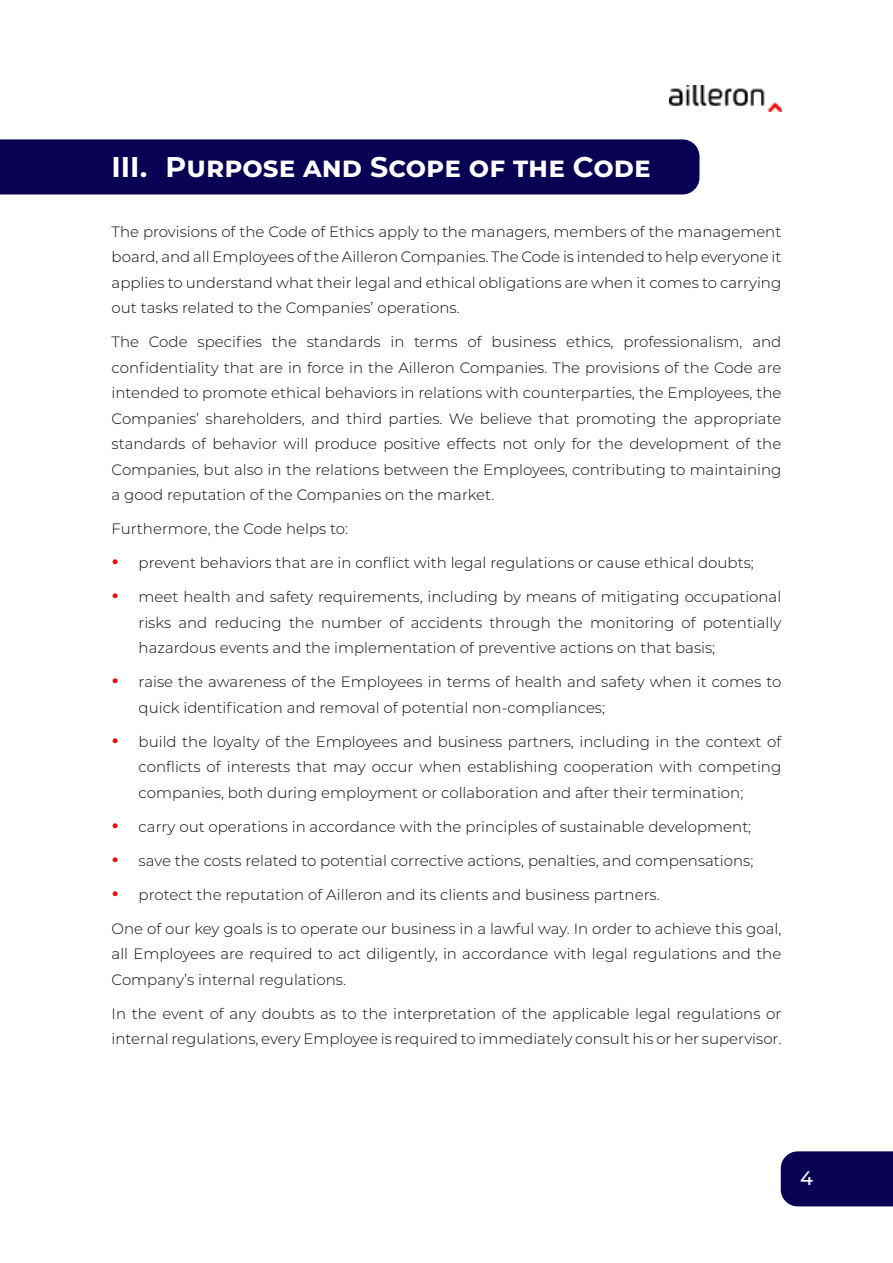
<style>
.page{position:relative;width:893px;height:1263px;background:#fff}
.page>*{position:absolute;margin:0;border:0;box-sizing:border-box;transform-origin:0 0}
.t1{font:700 28.5px "Montserrat";color:#fff}
.t2{font:500 19.5px "Montserrat";color:#fff}
.t3{font:300 15px/25.5px "Montserrat";color:#0a0a0a;text-align:justify}
.s1{font-weight:600;font-size:22.5px;color:#ef0606}
</style>
<div class="page">
<img style="left:669px;top:85px;width:112px;height:27px">
<div style="left:781px;top:1151px;width:112px;height:55px;background:#090153"></div>
<div style="left:0;top:139px;width:699px;height:55px;background:#090153"></div>
<h1 class="t1" style="left:112px;top:146px;width:540px">III. Purpose and Scope of the Code</h1>
<p class="t3" style="left:112px;top:218px;width:671px">The provisions of the Code of Ethics apply to the managers, members of the management board, and all Employees of the Ailleron Companies. The Code is intended to help everyone it applies to understand what their legal and ethical obligations are when it comes to carrying out tasks related to the Companies’ operations.</p>
<p class="t3" style="left:112px;top:329px;width:671px">The Code specifies the standards in terms of business ethics, professionalism, and confidentiality that are in force in the Ailleron Companies. The provisions of the Code are intended to promote ethical behaviors in relations with counterparties, the Employees, the Companies’ shareholders, and third parties. We believe that promoting the appropriate standards of behavior will produce positive effects not only for the development of the Companies, but also in the relations between the Employees, contributing to maintaining a good reputation of the Companies on the market.</p>
<p class="t3" style="left:112px;top:516px;width:238px">Furthermore, the Code helps to:</p>
<p class="t3" style="left:112px;top:550px;width:644px"><span class="s1">•</span> prevent behaviors that are in conflict with legal regulations or cause ethical doubts;</p>
<p class="t3" style="left:139px;top:584px;width:644px;text-indent:-27px"><span class="s1">•</span> meet health and safety requirements, including by means of mitigating occupational risks and reducing the number of accidents through the monitoring of potentially hazardous events and the implementation of preventive actions on that basis;</p>
<p class="t3" style="left:139px;top:669px;width:644px;text-indent:-27px"><span class="s1">•</span> raise the awareness of the Employees in terms of health and safety when it comes to quick identification and removal of potential non-compliances;</p>
<p class="t3" style="left:139px;top:728px;width:644px;text-indent:-27px"><span class="s1">•</span> build the loyalty of the Employees and business partners, including in the context of conflicts of interests that may occur when establishing cooperation with competing companies, both during employment or collaboration and after their termination;</p>
<p class="t3" style="left:112px;top:813px;width:641px"><span class="s1">•</span> carry out operations in accordance with the principles of sustainable development;</p>
<p class="t3" style="left:112px;top:847px;width:643px"><span class="s1">•</span> save the costs related to potential corrective actions, penalties, and compensations;</p>
<p class="t3" style="left:112px;top:881px;width:550px"><span class="s1">•</span> protect the reputation of Ailleron and its clients and business partners.</p>
<p class="t3" style="left:112px;top:915px;width:671px">One of our key goals is to operate our business in a lawful way. In order to achieve this goal, all Employees are required to act diligently, in accordance with legal regulations and the Company’s internal regulations.</p>
<p class="t3" style="left:112px;top:1000px;width:671px">In the event of any doubts as to the interpretation of the applicable legal regulations or internal regulations, every Employee is required to immediately consult his or her supervisor.</p>
<h2 class="t2" style="left:800px;top:1165px;width:15px">4</h2>
</div>
